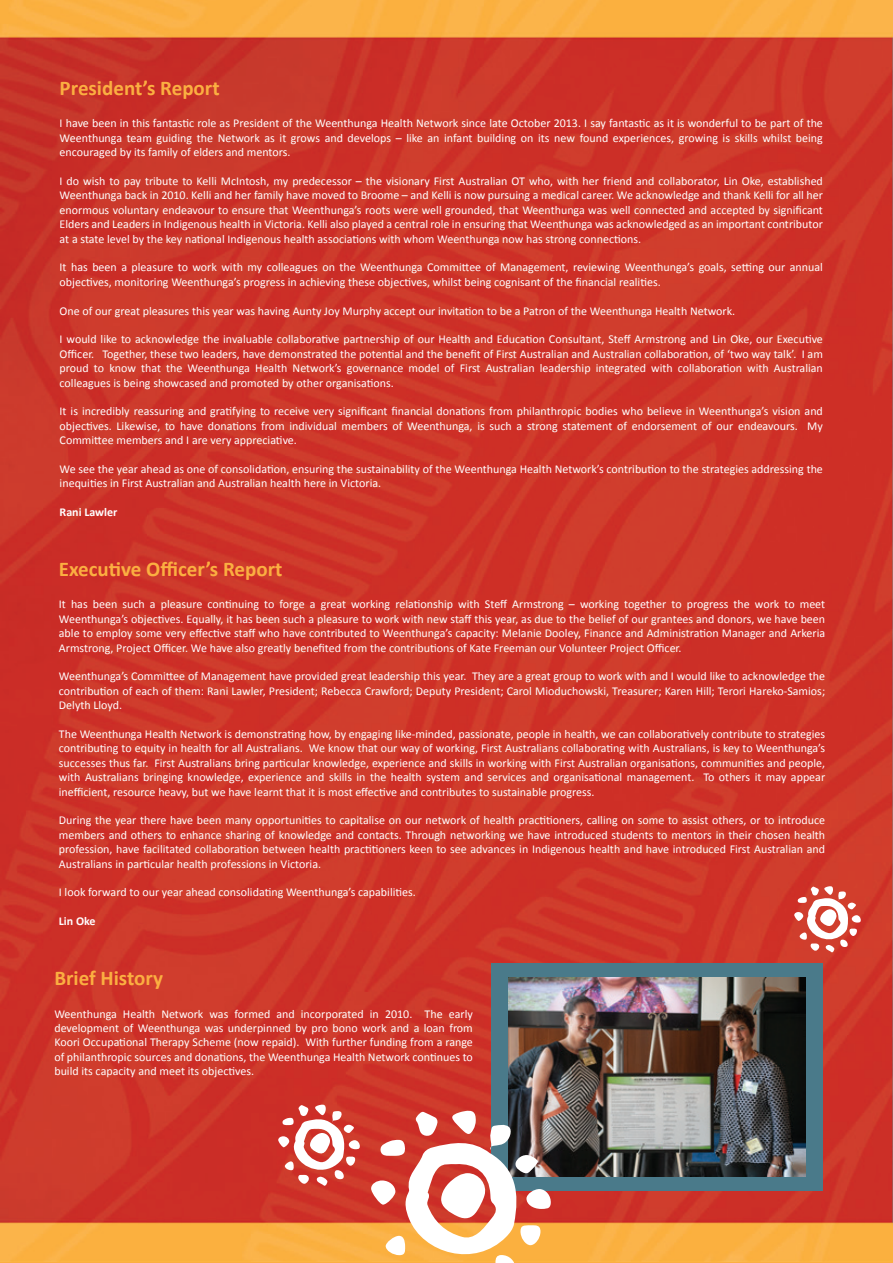
<style>
.page{position:relative;width:893px;height:1263px;background:#fff}
.page>*{position:absolute;margin:0;border:0;box-sizing:border-box;transform-origin:0 0}
.t1{font:700 21px "Calibri";color:#fbaf41}
.t2{font:12px/14.4px "Calibri";color:#fff;text-align:justify}
.t3{font:700 12px "Calibri";color:#fff}
</style>
<div class="page">
<img style="left:0;top:0;width:893px;height:1262px">
<div style="left:491px;top:963px;width:331px;height:228px;background:#4a7a8a"></div>
<img style="left:508px;top:978px;width:297px;height:198px">
<svg style="left:371px;top:1109px;width:180px;height:154px"></svg>
<svg style="left:278px;top:1104px;width:82px;height:82px"></svg>
<svg style="left:794px;top:886px;width:67px;height:67px"></svg>
<h1 class="t1" style="left:60px;top:75px;width:162px">President’s Report</h1>
<p class="t2" style="left:60px;top:116px;width:765px">I have been in this fantastic role as President of the Weenthunga Health Network since late October 2013. I say fantastic as it is wonderful to be part of the Weenthunga team guiding the Network as it grows and develops – like an infant building on its new found experiences, growing is skills whilst being encouraged by its family of elders and mentors.</p>
<p class="t2" style="left:60px;top:174px;width:765px">I do wish to pay tribute to Kelli McIntosh, my predecessor – the visionary First Australian OT who, with her friend and collaborator, Lin Oke, established Weenthunga back in 2010. Kelli and her family have moved to Broome – and Kelli is now pursuing a medical career. We acknowledge and thank Kelli for all her enormous voluntary endeavour to ensure that Weenthunga’s roots were well grounded, that Weenthunga was well connected and accepted by significant Elders and Leaders in Indigenous health in Victoria. Kelli also played a central role in ensuring that Weenthunga was acknowledged as an important contributor at a state level by the key national Indigenous health associations with whom Weenthunga now has strong connections.</p>
<p class="t2" style="left:60px;top:260px;width:765px">It has been a pleasure to work with my colleagues on the Weenthunga Committee of Management, reviewing Weenthunga’s goals, setting our annual objectives, monitoring Weenthunga’s progress in achieving these objectives, whilst being cognisant of the financial realities.</p>
<p class="t2" style="left:60px;top:303px;width:677px">One of our great pleasures this year was having Aunty Joy Murphy accept our invitation to be a Patron of the Weenthunga Health Network.</p>
<p class="t2" style="left:60px;top:332px;width:765px">I would like to acknowledge the invaluable collaborative partnership of our Health and Education Consultant, Steff Armstrong and Lin Oke, our Executive Officer. Together, these two leaders, have demonstrated the potential and the benefit of First Australian and Australian collaboration, of ‘two way talk’. I am proud to know that the Weenthunga Health Network’s governance model of First Australian leadership integrated with collaboration with Australian colleagues is being showcased and promoted by other organisations.</p>
<p class="t2" style="left:60px;top:404px;width:765px">It is incredibly reassuring and gratifying to receive very significant financial donations from philanthropic bodies who believe in Weenthunga’s vision and objectives. Likewise, to have donations from individual members of Weenthunga, is such a strong statement of endorsement of our endeavours. My Committee members and I are very appreciative.</p>
<p class="t2" style="left:60px;top:462px;width:765px">We see the year ahead as one of consolidation, ensuring the sustainability of the Weenthunga Health Network’s contribution to the strategies addressing the inequities in First Australian and Australian health here in Victoria.</p>
<p class="t3" style="left:60px;top:505px;width:59px">Rani Lawler</p>
<h1 class="t1" style="left:59px;top:556px;width:225px">Executive Officer’s Report</h1>
<p class="t2" style="left:59px;top:597px;width:768px">It has been such a pleasure continuing to forge a great working relationship with Steff Armstrong – working together to progress the work to meet Weenthunga’s objectives. Equally, it has been such a pleasure to work with new staff this year, as due to the belief of our grantees and donors, we have been able to employ some very effective staff who have contributed to Weenthunga’s capacity: Melanie Dooley, Finance and Administration Manager and Arkeria Armstrong, Project Officer. We have also greatly benefited from the contributions of Kate Freeman our Volunteer Project Officer.</p>
<p class="t2" style="left:59px;top:669px;width:768px">Weenthunga’s Committee of Management have provided great leadership this year. They are a great group to work with and I would like to acknowledge the contribution of each of them: Rani Lawler, President; Rebecca Crawford; Deputy President; Carol Mioduchowski, Treasurer; Karen Hill; Terori Hareko-Samios; Delyth Lloyd.</p>
<p class="t2" style="left:59px;top:727px;width:768px">The Weenthunga Health Network is demonstrating how, by engaging like-minded, passionate, people in health, we can collaboratively contribute to strategies contributing to equity in health for all Australians. We know that our way of working, First Australians collaborating with Australians, is key to Weenthunga’s successes thus far. First Australians bring particular knowledge, experience and skills in working with First Australian organisations, communities and people, with Australians bringing knowledge, experience and skills in the health system and services and organisational management. To others it may appear inefficient, resource heavy, but we have learnt that it is most effective and contributes to sustainable progress.</p>
<p class="t2" style="left:59px;top:813px;width:768px">During the year there have been many opportunities to capitalise on our network of health practitioners, calling on some to assist others, or to introduce members and others to enhance sharing of knowledge and contacts. Through networking we have introduced students to mentors in their chosen health profession, have facilitated collaboration between health practitioners keen to see advances in Indigenous health and have introduced First Australian and Australians in particular health professions in Victoria.</p>
<p class="t2" style="left:59px;top:885px;width:358px">I look forward to our year ahead consolidating Weenthunga’s capabilities.</p>
<p class="t3" style="left:59px;top:914px;width:38px">Lin Oke</p>
<h1 class="t1" style="left:54px;top:965px;width:110px">Brief History</h1>
<p class="t2" style="left:54px;top:1006px;width:420px">Weenthunga Health Network was formed and incorporated in 2010. The early development of Weenthunga was underpinned by pro bono work and a loan from Koori Occupational Therapy Scheme (now repaid). With further funding from a range of philanthropic sources and donations, the Weenthunga Health Network continues to build its capacity and meet its objectives.</p>
</div>
